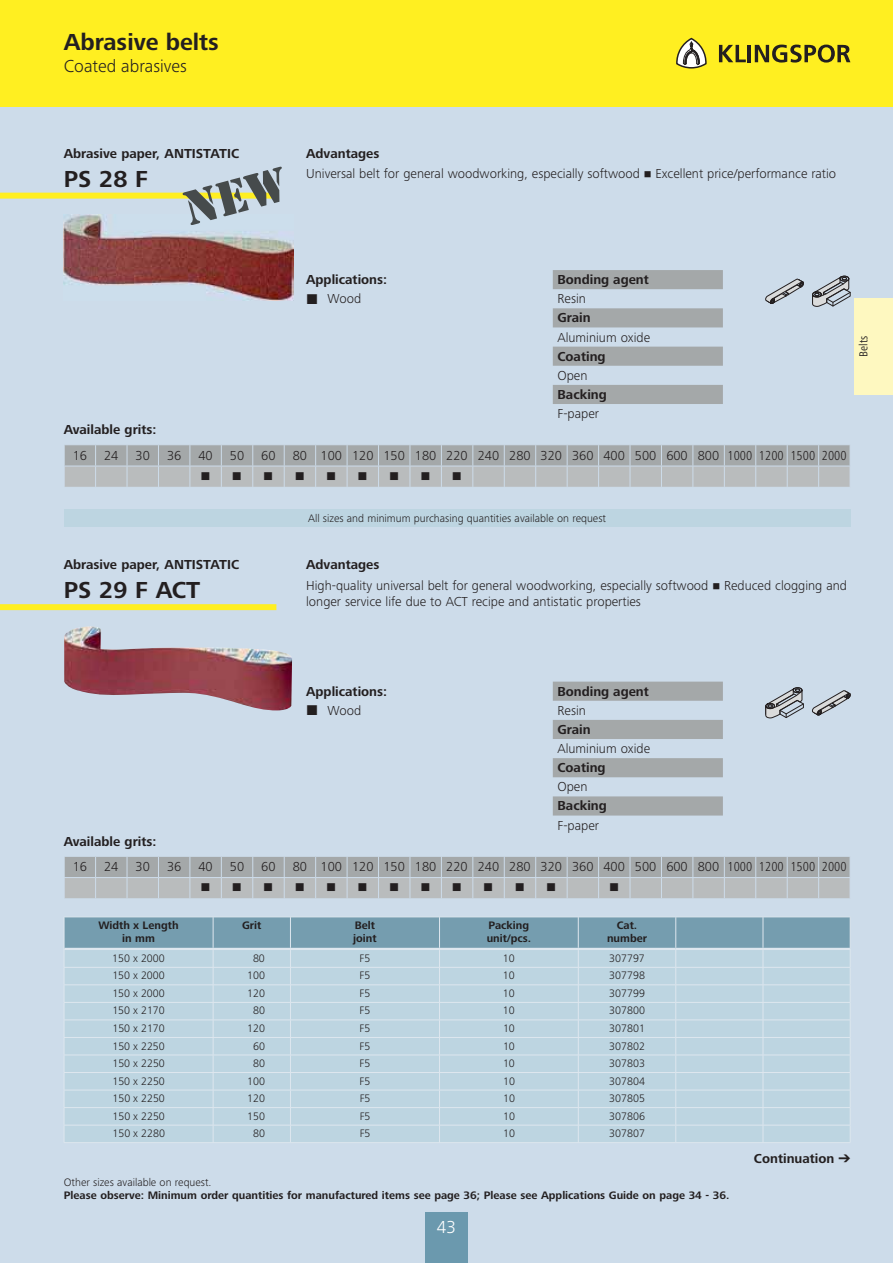
<style>
.page{position:relative;width:893px;height:1263px;background:#fff}
.page>*{position:absolute;margin:0;border:0;box-sizing:border-box;transform-origin:0 0}
.t1{font:700 24px "Frutiger Next LTW1 G";color:#231f20}
.t2{font:300 18px "Frutiger Next LTW1 G";color:#231f20}
.t3{font:300 18px "Frutiger Next LTW1 G";color:#fff}
.t4{font:300 13.5px/16.2px "Frutiger Next LTW1 G";color:#231f20}
.t5{font:700 13.5px "Frutiger Next LTW1 G";color:#231f20}
.t6{font:condensed 12px "Frutiger Next LTW1 G";color:#231f20}
.t7{font:300 11.25px "Frutiger Next LTW1 G";color:#231f20}
.t8{font:700 11.25px/13.5px "Frutiger Next LTW1 G";color:#231f20;text-align:center}
.s1{font-stretch:condensed}
</style>
<div class="page">
<div style="left:0;top:106px;width:893px;height:1157px;background:#cddcea"></div>
<div style="left:0;top:0;width:893px;height:106px;background:#ffef21"></div>
<div style="left:855px;top:298px;width:38px;height:97px;background:#fef8c0"></div>
<svg style="left:719px;top:45px;width:27px;height:17px"></svg>
<hr style="left:748px;top:45px;width:3px;height:17px;background:#231f20">
<svg style="left:755px;top:45px;width:95px;height:18px"></svg>
<svg style="left:676px;top:37px;width:31px;height:32px"></svg>
<div style="left:425px;top:1212px;width:43px;height:51px;background:#6b99ae"></div>
<svg style="left:765px;top:279px;width:39px;height:25px"></svg>
<div style="left:0;top:193px;width:276px;height:6px;background:#ffef21"></div>
<div style="left:64px;top:509px;width:786px;height:17px;background:#bdd5e1"></div>
<div style="left:553px;top:270px;width:170px;height:19px;background:#a4a8a9"></div>
<div style="left:553px;top:308px;width:170px;height:19px;background:#a4a8a9"></div>
<div style="left:553px;top:347px;width:170px;height:19px;background:#a4a8a9"></div>
<div style="left:553px;top:385px;width:170px;height:19px;background:#a4a8a9"></div>
<svg style="left:812px;top:276px;width:38px;height:31px"></svg>
<svg style="left:765px;top:687px;width:39px;height:32px"></svg>
<div style="left:0;top:604px;width:276px;height:6px;background:#ffef21"></div>
<img style="left:64px;top:626px;width:228px;height:84px">
<hr style="left:64px;top:1142px;width:612px;height:1px;background:#dee7ef">
<hr style="left:676px;top:1142px;width:87px;height:1px;background:#dee7ef">
<hr style="left:763px;top:1142px;width:87px;height:1px;background:#dee7ef">
<div style="left:553px;top:682px;width:170px;height:19px;background:#a4a8a9"></div>
<div style="left:553px;top:720px;width:170px;height:19px;background:#a4a8a9"></div>
<div style="left:553px;top:758px;width:170px;height:19px;background:#a4a8a9"></div>
<div style="left:553px;top:796px;width:170px;height:19px;background:#a4a8a9"></div>
<svg style="left:812px;top:690px;width:38px;height:25px"></svg>
<img style="left:64px;top:214px;width:229px;height:86px">
<svg style="left:64px;top:445px;width:786px;height:42px;background:#b0b4b6"></svg>
<svg style="left:64px;top:856px;width:786px;height:286px"></svg>
<svg style="left:182px;top:192px;width:108px;height:33px"></svg>
<h1 class="t1" style="left:64px;top:31px;width:157px">Abrasive belts</h1>
<h2 class="t2" style="left:64px;top:57px;width:124px">Coated abrasives</h2>
<p class="t5" style="left:64px;top:147px;width:177px">Abrasive paper, ANTISTATIC</p>
<h1 class="t1" style="left:64px;top:167px;width:86px">PS 28 F</h1>
<p class="t5" style="left:306px;top:147px;width:75px">Advantages</p>
<p class="t4" style="left:306px;top:166px;width:532px">Universal belt for general woodworking, especially softwood Excellent price/performance ratio</p>
<p class="t5" style="left:306px;top:273px;width:82px">Applications:</p>
<p class="t4" style="left:327px;top:291px;width:35px">Wood</p>
<p class="t5" style="left:557px;top:273px;width:93px">Bonding agent</p>
<p class="t4" style="left:557px;top:291px;width:30px">Resin</p>
<p class="t5" style="left:557px;top:311px;width:35px">Grain</p>
<p class="t4" style="left:557px;top:329px;width:94px">Aluminium oxide</p>
<p class="t5" style="left:557px;top:350px;width:50px">Coating</p>
<p class="t4" style="left:557px;top:368px;width:32px">Open</p>
<p class="t5" style="left:557px;top:388px;width:51px">Backing</p>
<p class="t4" style="left:557px;top:406px;width:43px">F-paper</p>
<p class="t5" style="left:64px;top:423px;width:94px">Available grits:</p>
<p class="t4" style="left:73px;top:448px;width:16px">16</p>
<p class="t4" style="left:104px;top:448px;width:16px">24</p>
<p class="t4" style="left:136px;top:448px;width:16px">30</p>
<p class="t4" style="left:167px;top:448px;width:16px">36</p>
<p class="t4" style="left:198px;top:448px;width:16px">40</p>
<p class="t4" style="left:230px;top:448px;width:16px">50</p>
<p class="t4" style="left:261px;top:448px;width:16px">60</p>
<p class="t4" style="left:293px;top:448px;width:555px">80 100 120 150 180 220 240 280 320 360 400 500 600 800 <span class="s1">1000 1200 1500 2000</span></p>
<p class="t6" style="left:858px;top:357px;width:22px;rotate:-90deg">Belts</p>
<p class="t5" style="left:64px;top:558px;width:177px">Abrasive paper, ANTISTATIC</p>
<h1 class="t1" style="left:64px;top:579px;width:138px">PS 29 F ACT</h1>
<p class="t7" style="left:308px;top:512px;width:299px">All sizes and minimum purchasing quantities available on request</p>
<p class="t5" style="left:306px;top:558px;width:75px">Advantages</p>
<p class="t4" style="left:306px;top:578px;width:542px">High-quality universal belt for general woodworking, especially softwood Reduced clogging and longer service life due to ACT recipe and antistatic properties</p>
<p class="t5" style="left:306px;top:685px;width:82px">Applications:</p>
<p class="t4" style="left:327px;top:703px;width:35px">Wood</p>
<p class="t5" style="left:557px;top:685px;width:93px">Bonding agent</p>
<p class="t4" style="left:557px;top:703px;width:30px">Resin</p>
<p class="t5" style="left:557px;top:723px;width:35px">Grain</p>
<p class="t4" style="left:557px;top:741px;width:94px">Aluminium oxide</p>
<p class="t5" style="left:557px;top:761px;width:50px">Coating</p>
<p class="t4" style="left:557px;top:779px;width:32px">Open</p>
<p class="t5" style="left:557px;top:799px;width:51px">Backing</p>
<p class="t4" style="left:557px;top:818px;width:43px">F-paper</p>
<p class="t5" style="left:64px;top:835px;width:94px">Available grits:</p>
<p class="t4" style="left:73px;top:859px;width:16px">16</p>
<p class="t4" style="left:104px;top:859px;width:16px">24</p>
<p class="t4" style="left:136px;top:859px;width:16px">30</p>
<p class="t4" style="left:167px;top:859px;width:16px">36</p>
<p class="t4" style="left:198px;top:859px;width:16px">40</p>
<p class="t4" style="left:230px;top:859px;width:16px">50</p>
<p class="t4" style="left:261px;top:859px;width:16px">60</p>
<p class="t4" style="left:293px;top:859px;width:555px">80 100 120 150 180 220 240 280 320 360 400 500 600 800 <span class="s1">1000 1200 1500 2000</span></p>
<p class="t8" style="left:98px;top:919px;width:82px">Width x Length in mm</p>
<p class="t8" style="left:242px;top:919px;width:21px">Grit</p>
<p class="t8" style="left:353px;top:919px;width:25px;text-align:left">Belt joint</p>
<p class="t8" style="left:487px;top:919px;width:46px;text-align:left">Packing unit/pcs.</p>
<p class="t8" style="left:607px;top:919px;width:42px">Cat. number</p>
<p class="t7" style="left:112px;top:953px;width:54px">150 x 2000</p>
<p class="t7" style="left:253px;top:953px;width:13px">80</p>
<p class="t7" style="left:360px;top:953px;width:12px">F5</p>
<p class="t7" style="left:503px;top:953px;width:13px">10</p>
<p class="t7" style="left:609px;top:953px;width:37px">307797</p>
<p class="t7" style="left:112px;top:970px;width:54px">150 x 2000</p>
<p class="t7" style="left:247px;top:970px;width:19px">100</p>
<p class="t7" style="left:360px;top:970px;width:12px">F5</p>
<p class="t7" style="left:503px;top:970px;width:13px">10</p>
<p class="t7" style="left:609px;top:970px;width:37px">307798</p>
<p class="t7" style="left:112px;top:988px;width:54px">150 x 2000</p>
<p class="t7" style="left:247px;top:988px;width:19px">120</p>
<p class="t7" style="left:360px;top:988px;width:12px">F5</p>
<p class="t7" style="left:503px;top:988px;width:13px">10</p>
<p class="t7" style="left:609px;top:988px;width:37px">307799</p>
<p class="t7" style="left:112px;top:1005px;width:54px">150 x 2170</p>
<p class="t7" style="left:253px;top:1005px;width:13px">80</p>
<p class="t7" style="left:360px;top:1005px;width:12px">F5</p>
<p class="t7" style="left:503px;top:1005px;width:13px">10</p>
<p class="t7" style="left:609px;top:1005px;width:37px">307800</p>
<p class="t7" style="left:112px;top:1023px;width:54px">150 x 2170</p>
<p class="t7" style="left:247px;top:1023px;width:19px">120</p>
<p class="t7" style="left:360px;top:1023px;width:12px">F5</p>
<p class="t7" style="left:503px;top:1023px;width:13px">10</p>
<p class="t7" style="left:609px;top:1023px;width:37px">307801</p>
<p class="t7" style="left:112px;top:1040px;width:54px">150 x 2250</p>
<p class="t7" style="left:253px;top:1040px;width:13px">60</p>
<p class="t7" style="left:360px;top:1040px;width:12px">F5</p>
<p class="t7" style="left:503px;top:1040px;width:13px">10</p>
<p class="t7" style="left:609px;top:1040px;width:37px">307802</p>
<p class="t7" style="left:112px;top:1058px;width:54px">150 x 2250</p>
<p class="t7" style="left:253px;top:1058px;width:13px">80</p>
<p class="t7" style="left:360px;top:1058px;width:12px">F5</p>
<p class="t7" style="left:503px;top:1058px;width:13px">10</p>
<p class="t7" style="left:609px;top:1058px;width:37px">307803</p>
<p class="t7" style="left:112px;top:1075px;width:54px">150 x 2250</p>
<p class="t7" style="left:247px;top:1075px;width:19px">100</p>
<p class="t7" style="left:360px;top:1075px;width:12px">F5</p>
<p class="t7" style="left:503px;top:1075px;width:13px">10</p>
<p class="t7" style="left:609px;top:1075px;width:37px">307804</p>
<p class="t7" style="left:112px;top:1093px;width:54px">150 x 2250</p>
<p class="t7" style="left:247px;top:1093px;width:19px">120</p>
<p class="t7" style="left:360px;top:1093px;width:12px">F5</p>
<p class="t7" style="left:503px;top:1093px;width:13px">10</p>
<p class="t7" style="left:609px;top:1093px;width:37px">307805</p>
<p class="t7" style="left:112px;top:1110px;width:54px">150 x 2250</p>
<p class="t7" style="left:247px;top:1110px;width:19px">150</p>
<p class="t7" style="left:360px;top:1110px;width:12px">F5</p>
<p class="t7" style="left:503px;top:1110px;width:13px">10</p>
<p class="t7" style="left:609px;top:1110px;width:37px">307806</p>
<p class="t7" style="left:112px;top:1128px;width:54px">150 x 2280</p>
<p class="t7" style="left:253px;top:1128px;width:13px">80</p>
<p class="t7" style="left:360px;top:1128px;width:12px">F5</p>
<p class="t7" style="left:503px;top:1128px;width:13px">10</p>
<p class="t7" style="left:609px;top:1128px;width:37px">307807</p>
<p class="t7" style="left:64px;top:1176px;width:149px">Other sizes available on request.</p>
<p class="t8" style="left:64px;top:1189px;width:667px">Please observe: Minimum order quantities for manufactured items see page 36; Please see Applications Guide on page 34 - 36.</p>
<h2 class="t3" style="left:437px;top:1219px;width:21px">43</h2>
<p class="t5" style="left:754px;top:1152px;width:82px">Continuation</p>
</div>
